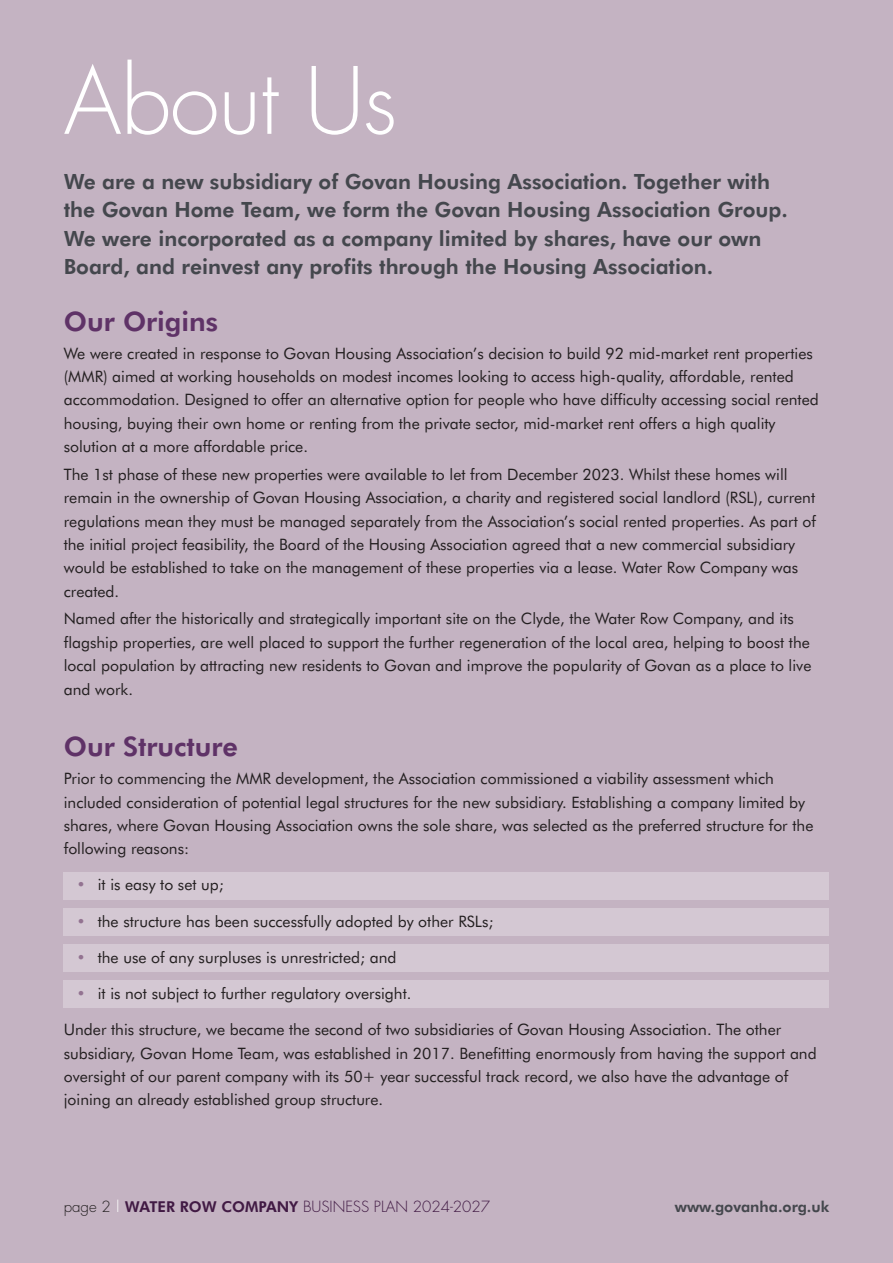
<style>
.page{position:relative;width:893px;height:1263px;background:#c4b3c2}
.page>*{position:absolute;margin:0;border:0;box-sizing:border-box;transform-origin:0 0}
.t1{font:300 90px "Futura";letter-spacing:-.01em;color:#fff}
.t2{font:800 27px "Futura BT";color:#5f3267}
.t3{font:800 21px/28.5px "Futura BT";color:#44474d}
.t4{font:15.75px/23.4px "Futura BT";color:#231f20}
.t5{font:300 15px "Futura";color:#411a44}
.t6{font:800 15px "Futura BT";color:#44474d}
.s1{color:#937391}
.s2{color:#231f20}
.s3{color:#fff}
.s4{font-family:"Futura BT";font-weight:800}
</style>
<div class="page">
<div style="left:64px;top:872px;width:765px;height:27px;background:#d4c8d3"></div>
<div style="left:64px;top:908px;width:765px;height:27px;background:#d4c8d3"></div>
<div style="left:64px;top:944px;width:765px;height:28px;background:#d4c8d3"></div>
<div style="left:64px;top:980px;width:765px;height:28px;background:#d4c8d3"></div>
<h1 class="t1" style="left:64px;top:60px;width:335px">About Us</h1>
<p class="t3" style="left:64px;top:168px;width:726px">We are a new subsidiary of Govan Housing Association. Together with the Govan Home Team, we form the Govan Housing Association Group.<br>We were incorporated as a company limited by shares, have our own Board, and reinvest any profits through the Housing Association.</p>
<h2 class="t2" style="left:64px;top:308px;width:156px">Our Origins</h2>
<p class="t4" style="left:64px;top:342px;width:756px">We were created in response to Govan Housing Association’s decision to build 92 mid-market rent properties (MMR) aimed at working households on modest incomes looking to access high-quality, affordable, rented accommodation. Designed to offer an alternative option for people who have difficulty accessing social rented housing, buying their own home or renting from the private sector, mid-market rent offers a high quality solution at a more affordable price.</p>
<p class="t4" style="left:64px;top:463px;width:754px">The 1st phase of these new properties were available to let from December 2023. Whilst these homes will remain in the ownership of Govan Housing Association, a charity and registered social landlord (RSL), current regulations mean they must be managed separately from the Association’s social rented properties. As part of the initial project feasibility, the Board of the Housing Association agreed that a new commercial subsidiary would be established to take on the management of these properties via a lease. Water Row Company was created.</p>
<p class="t4" style="left:64px;top:608px;width:749px">Named after the historically and strategically important site on the Clyde, the Water Row Company, and its flagship properties, are well placed to support the further regeneration of the local area, helping to boost the local population by attracting new residents to Govan and improve the popularity of Govan as a place to live and work.</p>
<h2 class="t2" style="left:64px;top:733px;width:176px">Our Structure</h2>
<p class="t4" style="left:64px;top:768px;width:751px">Prior to commencing the MMR development, the Association commissioned a viability assessment which included consideration of potential legal structures for the new subsidiary. Establishing a company limited by shares, where Govan Housing Association owns the sole share, was selected as the preferred structure for the following reasons:</p>
<p class="t4" style="left:77px;top:874px;width:149px"><span class="s1">•</span> it is easy to set up;</p>
<p class="t4" style="left:77px;top:910px;width:418px"><span class="s1">•</span> the structure has been successfully adopted by other RSLs;</p>
<p class="t4" style="left:77px;top:946px;width:322px"><span class="s1">•</span> the use of any surpluses is unrestricted; and</p>
<p class="t4" style="left:77px;top:982px;width:336px"><span class="s1">•</span> it is not subject to further regulatory oversight.</p>
<p class="t4" style="left:64px;top:1019px;width:754px">Under this structure, we became the second of two subsidiaries of Govan Housing Association. The other subsidiary, Govan Home Team, was established in 2017. Benefitting enormously from having the support and oversight of our parent company with its 50+ year successful track record, we also have the advantage of joining an already established group structure.</p>
<p class="t5" style="left:64px;top:1199px;width:428px"><span class="s2">page 2</span> <span class="s3">|</span> <span class="s4">WATER ROW COMPANY</span> BUSINESS PLAN 2024-2027</p>
<p class="t6" style="left:675px;top:1199px;width:156px">www.govanha.org.uk</p>
</div>
